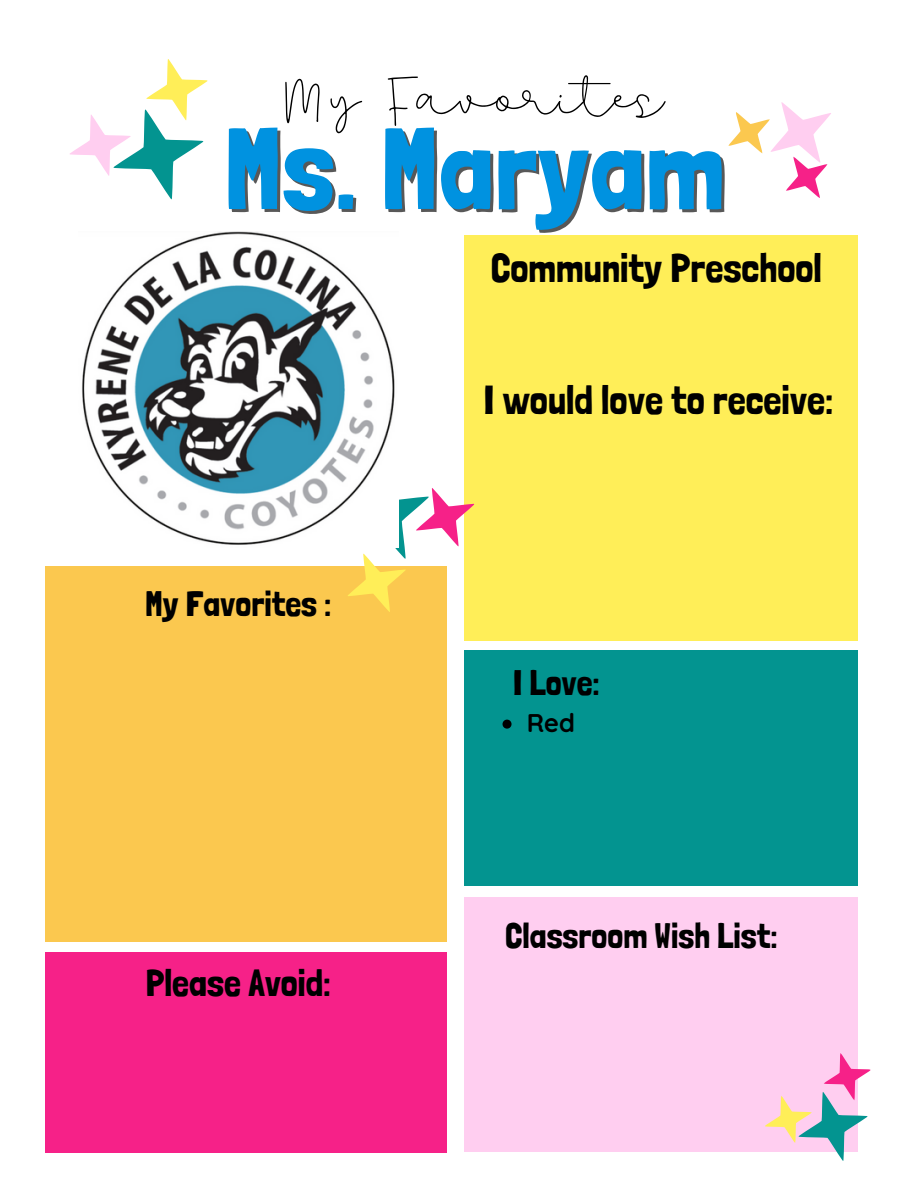
<style>
.page{position:relative;width:918px;height:1188px;background:#fff}
.page>*{position:absolute;margin:0;border:0;box-sizing:border-box;transform-origin:0 0}
.t1{font:116.85px "Londrina Solid";color:#0092e0}
.t2{font:61.05px "Beautiful";color:#000}
.t3{font:40.35px "Londrina Solid";color:#000}
.t4{font:37.8px "Londrina Solid";color:#000}
.t5{font:35.4px "Londrina Solid";color:#000}
.t6{font:700 25.5px "Quicksand";color:#000}
</style>
<div class="page">
<div style="left:45px;top:566px;width:402px;height:375px;background:#fbc84f"></div>
<div style="left:464px;top:235px;width:393px;height:405px;background:#ffee58"></div>
<svg style="left:728px;top:102px;width:103px;height:96px"></svg>
<div style="left:464px;top:650px;width:393px;height:236px;background:#039490"></div>
<div style="left:45px;top:952px;width:401px;height:201px;background:#f62188"></div>
<div style="left:464px;top:897px;width:393px;height:255px;background:#ffcef0"></div>
<svg style="left:70px;top:59px;width:138px;height:141px"></svg>
<svg style="left:348px;top:488px;width:127px;height:124px"></svg>
<svg style="left:765px;top:1046px;width:106px;height:115px"></svg>
<img style="left:82px;top:231px;width:317px;height:317px">
<svg style="left:503px;top:720px;width:9px;height:9px"></svg>
<h1 class="t2" style="left:285px;top:60px;width:380px">My Favorites</h1>
<p class="t1" style="left:224px;top:99px;width:503px">Ms. Maryam</p>
<h4 class="t3" style="left:491px;top:244px;width:333px">Community Preschool</h4>
<p class="t5" style="left:145px;top:583px;width:188px">My Favorites :</p>
<h3 class="t4" style="left:146px;top:960px;width:187px">Please Avoid:</h3>
<h4 class="t3" style="left:484px;top:376px;width:351px">I would love to receive:</h4>
<p class="t5" style="left:513px;top:662px;width:88px">I Love:</p>
<h2 class="t6" style="left:527px;top:706px;width:50px">Red</h2>
<h3 class="t5" style="left:505px;top:914px;width:274px">Classroom Wish List:</h3>
</div>
